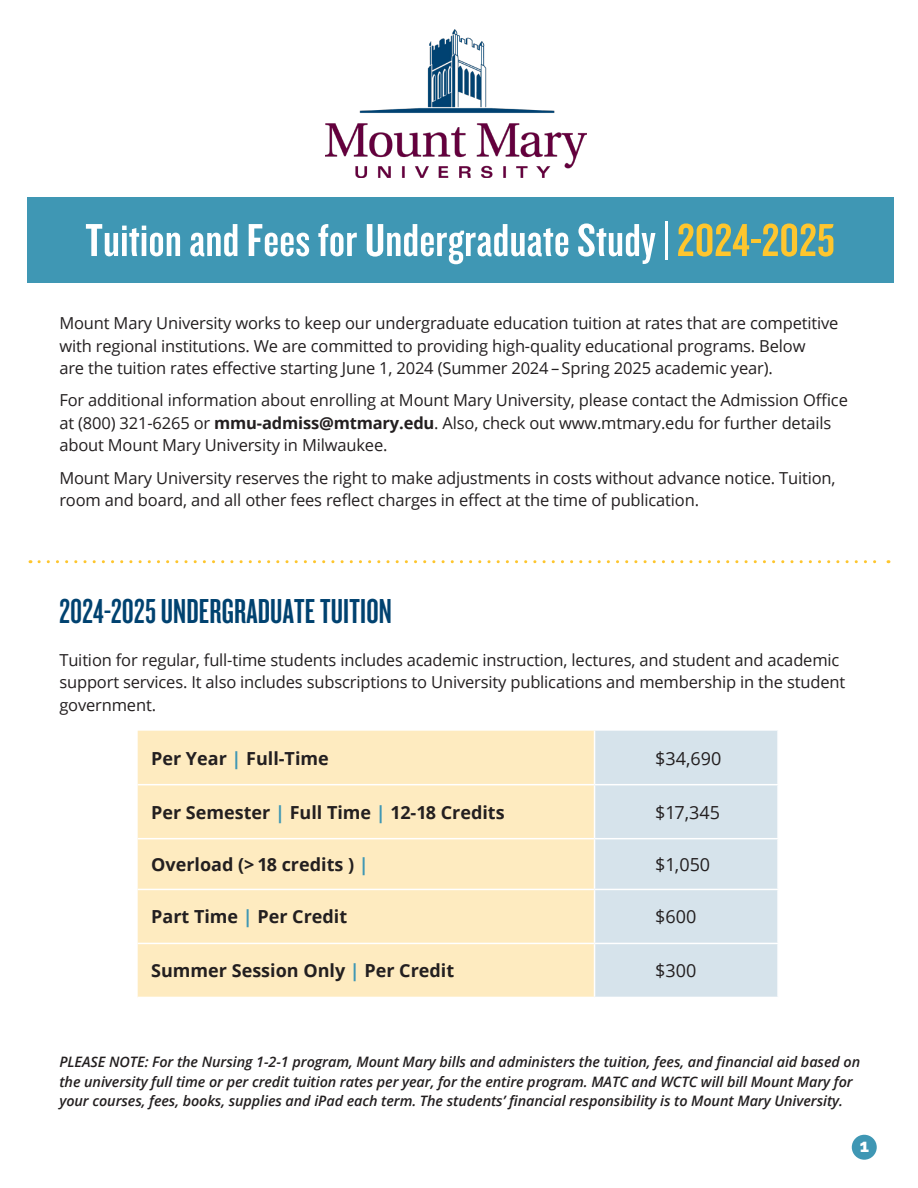
<style>
.page{position:relative;width:918px;height:1188px;background:#fff}
.page>*{position:absolute;margin:0;border:0;box-sizing:border-box;transform-origin:0 0}
.t1{font:48px "Knockout 48 Featherweight";letter-spacing:.005em;color:#fff;scale:1.1 1}
.t2{font:36px "Knockout 47 Bantamweight";letter-spacing:.005em;color:#004270;scale:1.1 1}
.t3{font:700 18px "Open Sans";color:#231f20}
.t4{font:18px "Open Sans";color:#231f20}
.t5{font:800 18px "Raleway";color:#fff}
.t6{font:16.5px/22.5px "Open Sans";letter-spacing:-.01em;color:#231f20}
.t7{font:italic 600 14.4px/19.5px "Open Sans";letter-spacing:-.005em;color:#231f20}
.s1{font-family:"Knockout 27 Junior Bantamwt"}
.s2{color:#fec62e}
.s3{font-weight:700}
.s4{color:#3f97b4}
</style>
<div class="page">
<div style="left:27px;top:197px;width:866px;height:85px;background:#3f97b4"></div>
<svg style="left:39px;top:560px;width:850px;height:3px"></svg>
<div style="left:138px;top:731px;width:456px;height:266px;background:#feebc0"></div>
<div style="left:595px;top:731px;width:182px;height:266px;background:#d6e3eb"></div>
<hr style="left:138px;top:784px;width:457px;height:1px;background:#fff">
<hr style="left:595px;top:784px;width:184px;height:1px;background:#fff">
<hr style="left:138px;top:838px;width:457px;height:1px;background:#fff">
<hr style="left:595px;top:838px;width:184px;height:1px;background:#fff">
<hr style="left:138px;top:889px;width:457px;height:1px;background:#fff">
<hr style="left:595px;top:889px;width:184px;height:1px;background:#fff">
<hr style="left:138px;top:943px;width:457px;height:1px;background:#fff">
<hr style="left:595px;top:943px;width:184px;height:1px;background:#fff">
<div style="left:852px;top:1135px;width:25px;height:25px;background:#3f97b4;border-radius:50%"></div>
<img style="left:326px;top:29px;width:260px;height:148px">
<p class="t1" style="left:85px;top:211px;width:683px">Tuition and Fees for Undergraduate Study <span class="s1">|</span><span class="s2">2024-2025</span></p>
<p class="t6" style="left:59px;top:311px;width:781px">Mount Mary University works to keep our undergraduate education tuition at rates that are competitive with regional institutions. We are committed to providing high-quality educational programs. Below<br>are the tuition rates effective starting June 1, 2024 (Summer 2024 – Spring 2025 academic year).</p>
<p class="t6" style="left:59px;top:389px;width:790px">For additional information about enrolling at Mount Mary University, please contact the Admission Office at (800) 321-6265 or <span class="s3">mmu-admiss@mtmary.edu</span>. Also, check out www.mtmary.edu for further details about Mount Mary University in Milwaukee.</p>
<p class="t6" style="left:59px;top:466px;width:778px">Mount Mary University reserves the right to make adjustments in costs without advance notice. Tuition, room and board, and all other fees reflect charges in effect at the time of publication.</p>
<p class="t2" style="left:59px;top:590px;width:304px">2024-2025 UNDERGRADUATE TUITION</p>
<p class="t6" style="left:59px;top:648px;width:787px">Tuition for regular, full-time students includes academic instruction, lectures, and student and academic support services. It also includes subscriptions to University publications and membership in the student government.</p>
<p class="t3" style="left:151px;top:745px;width:179px">Per Year <span class="s4">|</span> Full-Time</p>
<p class="t4" style="left:655px;top:746px;width:68px">$34,690</p>
<p class="t3" style="left:151px;top:799px;width:355px">Per Semester <span class="s4">|</span> Full Time <span class="s4">|</span> 12-18 Credits</p>
<p class="t4" style="left:655px;top:800px;width:66px">$17,345</p>
<p class="t3" style="left:151px;top:852px;width:219px">Overload (&gt; 18 credits ) <span class="s4">|</span></p>
<p class="t4" style="left:655px;top:852px;width:56px">$1,050</p>
<p class="t3" style="left:151px;top:904px;width:198px">Part Time <span class="s4">|</span> Per Credit</p>
<p class="t4" style="left:655px;top:904px;width:43px">$600</p>
<p class="t3" style="left:151px;top:958px;width:305px">Summer Session Only <span class="s4">|</span> Per Credit</p>
<p class="t4" style="left:655px;top:958px;width:43px">$300</p>
<p class="t7" style="left:59px;top:1052px;width:802px">PLEASE NOTE: For the Nursing 1-2-1 program, Mount Mary bills and administers the tuition, fees, and financial aid based on the university full time or per credit tuition rates per year, for the entire program. MATC and WCTC will bill Mount Mary for your courses, fees, books, supplies and iPad each term. The students’ financial responsibility is to Mount Mary University.</p>
<p class="t5" style="left:860px;top:1136px;width:11px">1</p>
</div>
